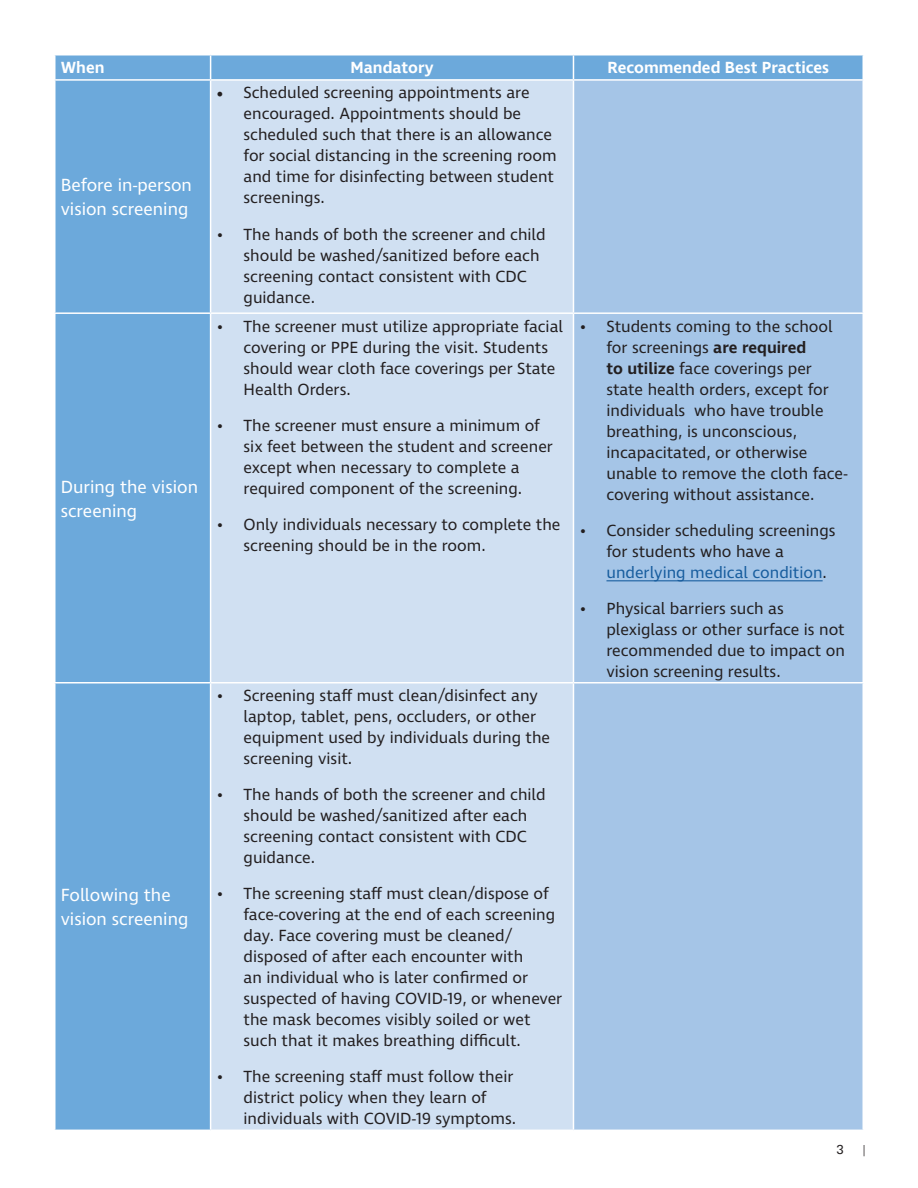
<style>
.page{position:relative;width:918px;height:1188px;background:#fff}
.page>*{position:absolute;margin:0;border:0;box-sizing:border-box;transform-origin:0 0}
.t1{font:18px/24px "Ingra";color:#fff}
.t2{font:16.5px/21px "Ingra";color:#231f20}
.t3{font:600 16.5px "Ingra";color:#fff}
.t4{font:13.5px "Serifa";color:#231f20}
.s1{font-family:"Minion Pro";font-size:18px}
.s2{font-weight:600}
.s3{color:#175d9e}
</style>
<div class="page">
<div style="left:56px;top:56px;width:806px;height:1074px;background:#6ca9db"></div>
<div style="left:211px;top:81px;width:362px;height:1049px;background:#d0e0f2"></div>
<div style="left:574px;top:81px;width:288px;height:1049px;background:#a5c5e7"></div>
<svg style="left:210px;top:56px;width:1px;height:23px"></svg>
<svg style="left:573px;top:56px;width:1px;height:23px"></svg>
<hr style="left:54px;top:79px;width:157px;height:2px;background:#fff">
<hr style="left:211px;top:79px;width:362px;height:2px;background:#fff">
<hr style="left:210px;top:81px;width:1px;height:231px;background:#fff">
<hr style="left:573px;top:79px;width:291px;height:2px;background:#fff">
<hr style="left:573px;top:81px;width:1px;height:231px;background:#fff">
<hr style="left:54px;top:312px;width:157px;height:2px;background:#fff">
<hr style="left:211px;top:312px;width:362px;height:2px;background:#fff">
<hr style="left:210px;top:314px;width:1px;height:368px;background:#fff">
<hr style="left:573px;top:312px;width:291px;height:2px;background:#fff">
<hr style="left:573px;top:314px;width:1px;height:368px;background:#fff">
<hr style="left:54px;top:682px;width:157px;height:2px;background:#fff">
<hr style="left:211px;top:682px;width:362px;height:2px;background:#fff">
<hr style="left:210px;top:684px;width:1px;height:446px;background:#fff">
<hr style="left:573px;top:682px;width:291px;height:2px;background:#fff">
<hr style="left:573px;top:684px;width:1px;height:446px;background:#fff">
<hr style="left:606px;top:580px;width:217px;height:1px;background:#175d9e">
<p class="t3" style="left:61px;top:57px;width:45px">When</p>
<p class="t3" style="left:350px;top:57px;width:85px">Mandatory</p>
<p class="t3" style="left:608px;top:57px;width:223px">Recommended Best Practices</p>
<p class="t1" style="left:61px;top:174px;width:133px">Before in-person vision screening</p>
<p class="t1" style="left:61px;top:476px;width:139px">During the vision screening</p>
<p class="t1" style="left:61px;top:884px;width:129px">Following the vision screening</p>
<p class="t2" style="left:244px;top:83px;width:315px;text-indent:-27px"><span class="s1">•</span> Scheduled screening appointments are encouraged. Appointments should be scheduled such that there is an allowance for social distancing in the screening room and time for disinfecting between student screenings.</p>
<p class="t2" style="left:244px;top:224px;width:304px;text-indent:-27px">• The hands of both the screener and child should be washed/sanitized before each screening contact consistent with CDC guidance.</p>
<p class="t2" style="left:244px;top:317px;width:321px;text-indent:-27px">• The screener must utilize appropriate facial covering or PPE during the visit. Students should wear cloth face coverings per State Health Orders.</p>
<p class="t2" style="left:244px;top:416px;width:311px;text-indent:-27px">• The screener must ensure a minimum of six feet between the student and screener except when necessary to complete a required component of the screening.</p>
<p class="t2" style="left:244px;top:515px;width:318px;text-indent:-27px">• Only individuals necessary to complete the screening should be in the room.</p>
<p class="t2" style="left:244px;top:686px;width:308px;text-indent:-27px">• Screening staff must clean/disinfect any laptop, tablet, pens, occluders, or other equipment used by individuals during the screening visit.</p>
<p class="t2" style="left:244px;top:785px;width:304px;text-indent:-27px">• The hands of both the screener and child should be washed/sanitized after each screening contact consistent with CDC guidance.</p>
<p class="t2" style="left:244px;top:884px;width:320px;text-indent:-27px">• The screening staff must clean/dispose of face-covering at the end of each screening day. Face covering must be cleaned/ disposed of after each encounter with<br>an individual who is later confirmed or suspected of having COVID-19, or whenever the mask becomes visibly soiled or wet such that it makes breathing difficult.</p>
<p class="t2" style="left:244px;top:1067px;width:274px;text-indent:-27px">• The screening staff must follow their district policy when they learn of individuals with COVID-19 symptoms.</p>
<p class="t2" style="left:606px;top:317px;width:243px;text-indent:-27px">• Students coming to the school for screenings <span class="s2">are required<br>to utilize</span> face coverings per state health orders, except for individuals who have trouble breathing, is unconscious, incapacitated, or otherwise unable to remove the cloth face&shy;covering without assistance.</p>
<p class="t2" style="left:606px;top:521px;width:231px;text-indent:-27px">• Consider scheduling screenings for students who have a <span class="s3">underlying medical condition</span>.</p>
<p class="t2" style="left:606px;top:599px;width:240px;text-indent:-27px">• Physical barriers such as plexiglass or other surface is not recommended due to impact on vision screening results.</p>
<p class="t4" style="left:837px;top:1142px;width:9px">3</p>
<p class="t4" style="left:861px;top:1142px;width:8px">|</p>
</div>
